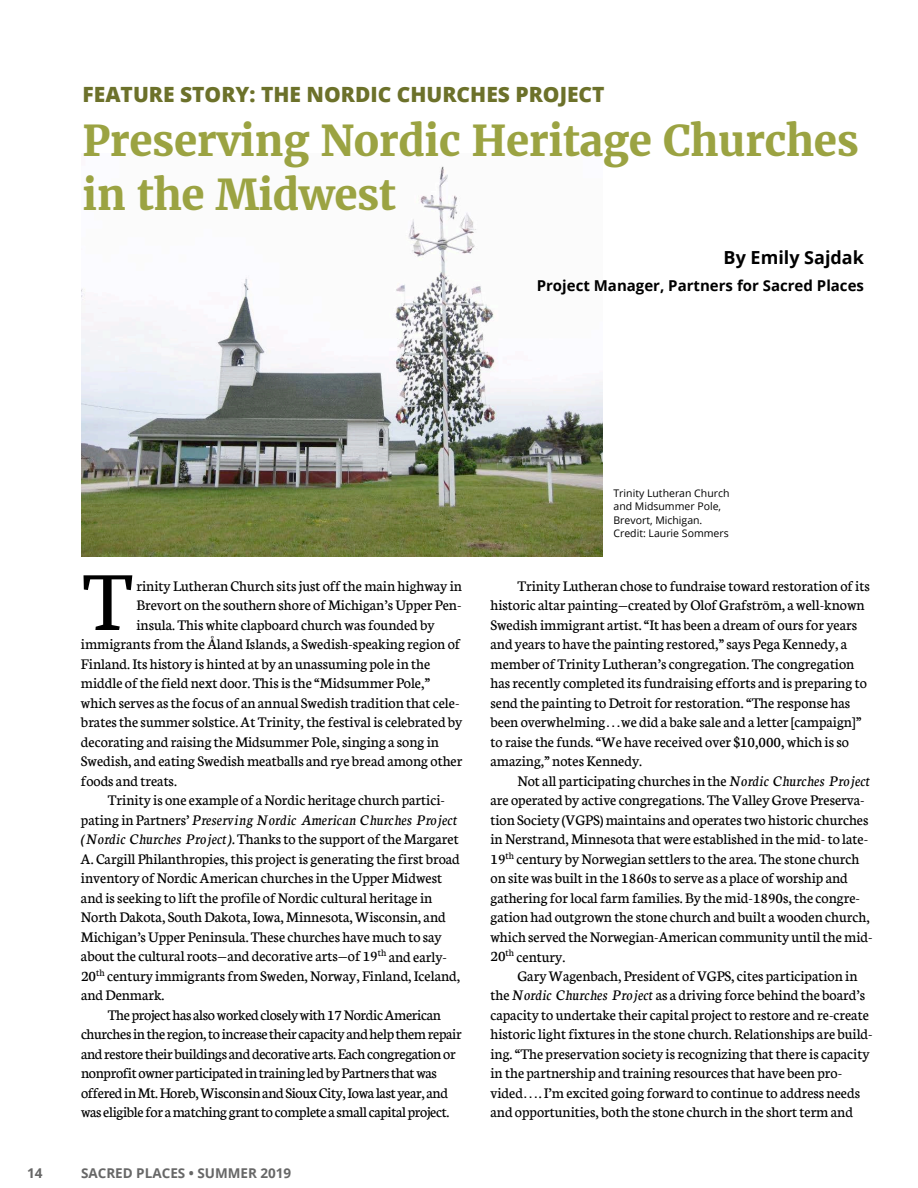
<style>
.page{position:relative;width:918px;height:1188px;background:#fff}
.page>*{position:absolute;margin:0;border:0;box-sizing:border-box;transform-origin:0 0}
.t1{font:90px "Neuton";color:#000}
.t2{font:700 42px/54px "Merriweather";letter-spacing:-.01em;color:#9ba342}
.t3{font:800 21px "Open Sans";color:#6c712a}
.t4{font:700 18px "Open Sans";color:#000}
.t5{font:15.75px "Neuton";color:#000}
.t6{font:15.75px "Neuton";letter-spacing:-.02em;color:#000}
.t7{font:italic 15.75px "Neuton";color:#000}
.t8{font:700 15px "Open Sans";color:#000}
.t9{font:700 13.5px "Open Sans";color:#676767}
.t10{font:10.5px/13.5px "Open Sans";color:#000}
.s1{font-style:normal}
.s2{font-style:italic}
.s3{font-family:"Lucida Grande"}
</style>
<div class="page">
<img style="left:81px;top:166px;width:522px;height:390px">
<p class="t3" style="left:82px;top:78px;width:524px">FEATURE STORY: THE NORDIC CHURCHES PROJECT</p>
<p class="t2" style="left:82px;top:114px;width:778px">Preserving Nordic Heritage Churches in the Midwest</p>
<p class="t4" style="left:724px;top:245px;width:142px">By Emily Sajdak</p>
<p class="t8" style="left:537px;top:275px;width:329px">Project Manager, Partners for Sacred Places</p>
<p class="t9" style="left:27px;top:1163px;width:17px">14</p>
<p class="t1" style="left:82px;top:555px;width:51px">T</p>
<p class="t5" style="left:136px;top:578px;width:327px">rinity Lutheran Church sits just off the main highway in</p>
<p class="t5" style="left:136px;top:597px;width:327px">Brevort on the southern shore of Michigan’s Upper Pen-</p>
<p class="t5" style="left:136px;top:617px;width:300px">insula. This white clapboard church was founded by</p>
<p class="t5" style="left:81px;top:636px;width:381px">immigrants from the Åland Islands, a Swedish-speaking region of</p>
<p class="t5" style="left:81px;top:656px;width:351px">Finland. Its history is hinted at by an unassuming pole in the</p>
<p class="t5" style="left:81px;top:675px;width:351px">middle of the field next door. This is the “Midsummer Pole,”</p>
<p class="t5" style="left:81px;top:695px;width:380px">which serves as the focus of an annual Swedish tradition that cele-</p>
<p class="t5" style="left:81px;top:714px;width:383px">brates the summer solstice. At Trinity, the festival is celebrated by</p>
<p class="t5" style="left:81px;top:734px;width:360px">decorating and raising the Midsummer Pole, singing a song in</p>
<p class="t5" style="left:81px;top:753px;width:383px">Swedish, and eating Swedish meatballs and rye bread among other</p>
<p class="t5" style="left:81px;top:773px;width:97px">foods and treats.</p>
<p class="t5" style="left:108px;top:792px;width:339px">Trinity is one example of a Nordic heritage church partici-</p>
<p class="t7" style="left:81px;top:811px;width:378px"><span class="s1">pating in Partners’</span> Preserving Nordic American Churches Project</p>
<p class="t5" style="left:81px;top:831px;width:379px"><span class="s2">(Nordic Churches Project).</span> Thanks to the support of the Margaret</p>
<p class="t5" style="left:81px;top:851px;width:380px">A. Cargill Philanthropies, this project is generating the first broad</p>
<p class="t5" style="left:81px;top:870px;width:363px">inventory of Nordic American churches in the Upper Midwest</p>
<p class="t5" style="left:81px;top:890px;width:353px">and is seeking to lift the profile of Nordic cultural heritage in</p>
<p class="t5" style="left:81px;top:909px;width:366px">North Dakota, South Dakota, Iowa, Minnesota, Wisconsin, and</p>
<p class="t5" style="left:81px;top:929px;width:362px">Michigan’s Upper Peninsula. These churches have much to say</p>
<p class="t5" style="left:81px;top:948px;width:368px">about the cultural roots—and decorative arts—of 19<sup>th</sup> and early-</p>
<p class="t5" style="left:81px;top:968px;width:381px">20<sup>th</sup> century immigrants from Sweden, Norway, Finland, Iceland,</p>
<p class="t5" style="left:81px;top:987px;width:85px">and Denmark.</p>
<p class="t6" style="left:108px;top:1007px;width:334px">The project has also worked closely with 17 Nordic American</p>
<p class="t6" style="left:81px;top:1026px;width:382px">churches in the region, to increase their capacity and help them repair</p>
<p class="t6" style="left:81px;top:1046px;width:376px">and restore their buildings and decorative arts. Each congregation or</p>
<p class="t6" style="left:81px;top:1065px;width:357px">nonprofit owner participated in training led by Partners that was</p>
<p class="t6" style="left:81px;top:1085px;width:369px">offered in Mt. Horeb, Wisconsin and Sioux City, Iowa last year, and</p>
<p class="t6" style="left:81px;top:1104px;width:370px">was eligible for a matching grant to complete a small capital project.</p>
<p class="t9" style="left:81px;top:1163px;width:212px">SACRED PLACES • SUMMER 2019</p>
<p class="t10" style="left:614px;top:486px;width:118px">Trinity Lutheran Church and Midsummer Pole,<br>Brevort, Michigan.<br>Credit: Laurie Sommers</p>
<p class="t5" style="left:517px;top:578px;width:354px">Trinity Lutheran chose to fundraise toward restoration of its</p>
<p class="t5" style="left:491px;top:597px;width:376px">historic altar painting—created by Olof Grafström, a well-known</p>
<p class="t5" style="left:491px;top:617px;width:368px">Swedish immigrant artist. “It has been a dream of ours for years</p>
<p class="t5" style="left:491px;top:636px;width:358px">and years to have the painting restored,” says Pega Kennedy, a</p>
<p class="t5" style="left:491px;top:656px;width:365px">member of Trinity Lutheran’s congregation. The congregation</p>
<p class="t5" style="left:491px;top:675px;width:378px">has recently completed its fundraising efforts and is preparing to</p>
<p class="t5" style="left:491px;top:695px;width:361px">send the painting to Detroit for restoration. “The response has</p>
<p class="t5" style="left:491px;top:714px;width:372px">been overwhelming<span class="s3">…</span>we did a bake sale and a letter [campaign]”</p>
<p class="t5" style="left:491px;top:734px;width:360px">to raise the funds. “We have received over $10,000, which is so</p>
<p class="t5" style="left:491px;top:753px;width:153px">amazing,” notes Kennedy.</p>
<p class="t5" style="left:517px;top:773px;width:354px">Not all participating churches in the <span class="s2">Nordic Churches Project</span></p>
<p class="t5" style="left:490px;top:792px;width:376px">are operated by active congregations. The Valley Grove Preserva-</p>
<p class="t5" style="left:490px;top:812px;width:380px">tion Society (VGPS) maintains and operates two historic churches</p>
<p class="t5" style="left:490px;top:831px;width:379px">in Nerstrand, Minnesota that were established in the mid- to late-</p>
<p class="t5" style="left:490px;top:851px;width:370px">19<sup>th</sup> century by Norwegian settlers to the area. The stone church</p>
<p class="t5" style="left:491px;top:870px;width:359px">on site was built in the 1860s to serve as a place of worship and</p>
<p class="t5" style="left:491px;top:890px;width:371px">gathering for local farm families. By the mid-1890s, the congre-</p>
<p class="t5" style="left:491px;top:909px;width:381px">gation had outgrown the stone church and built a wooden church,</p>
<p class="t5" style="left:491px;top:929px;width:384px">which served the Norwegian-American community until the mid-</p>
<p class="t5" style="left:491px;top:948px;width:76px">20<sup>th</sup> century.</p>
<p class="t5" style="left:517px;top:968px;width:342px">Gary Wagenbach, President of VGPS, cites participation in</p>
<p class="t5" style="left:491px;top:987px;width:376px">the <span class="s2">Nordic Churches Project</span> as a driving force behind the board’s</p>
<p class="t5" style="left:491px;top:1007px;width:380px">capacity to undertake their capital project to restore and re-create</p>
<p class="t5" style="left:491px;top:1026px;width:384px">historic light fixtures in the stone church. Relationships are build-</p>
<p class="t5" style="left:491px;top:1046px;width:381px">ing. “The preservation society is recognizing that there is capacity</p>
<p class="t5" style="left:491px;top:1065px;width:353px">in the partnership and training resources that have been pro-</p>
<p class="t5" style="left:491px;top:1085px;width:371px">vided<span class="s3">…</span>. I’m excited going forward to continue to address needs</p>
<p class="t5" style="left:491px;top:1104px;width:364px">and opportunities, both the stone church in the short term and</p>
</div>
